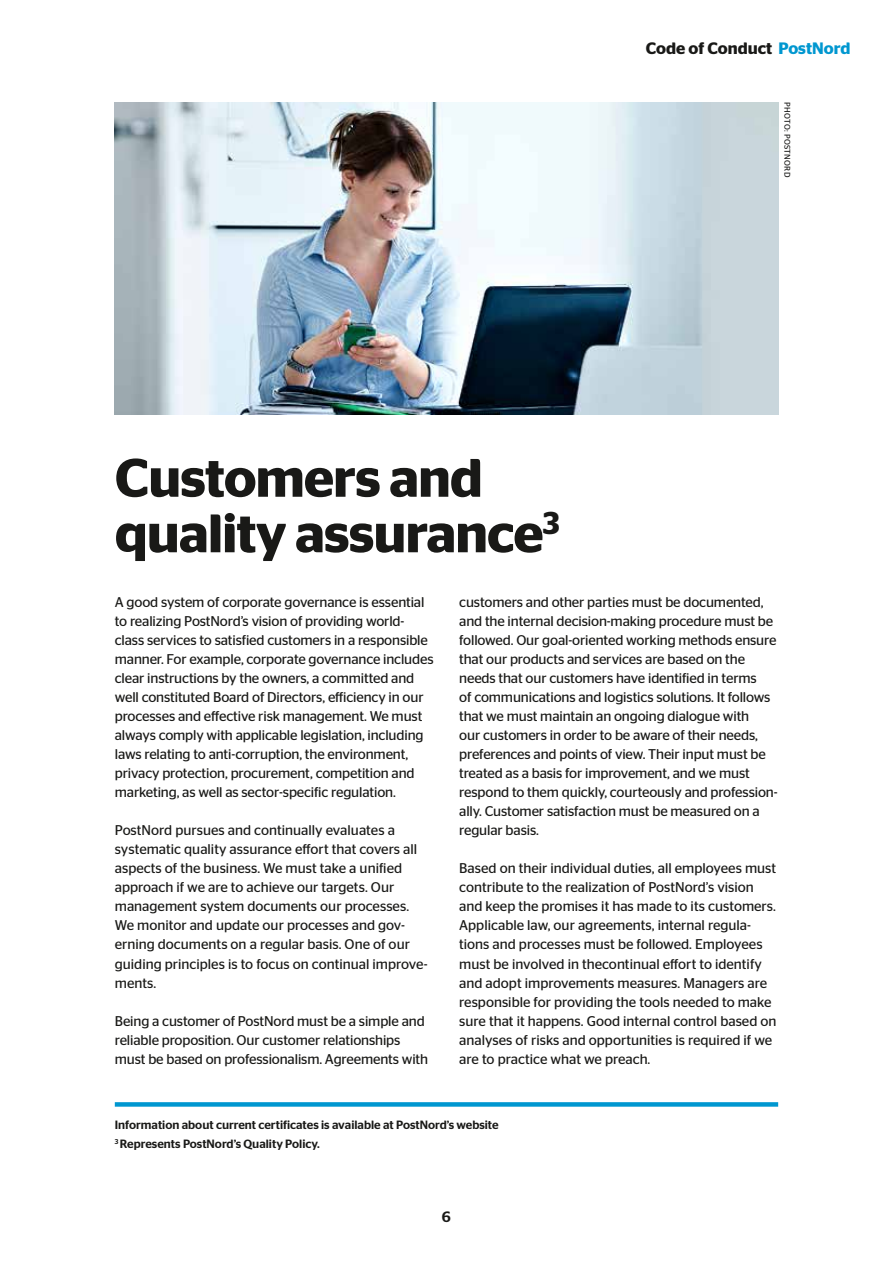
<style>
.page{position:relative;width:893px;height:1263px;background:#fff}
.page>*{position:absolute;margin:0;border:0;box-sizing:border-box;transform-origin:0 0}
.t1{font:600 54px/55.5px "Stag Sans";letter-spacing:-.015em;color:#191917}
.t2{font:600 16.5px "Stag Sans";color:#191917}
.t3{font:500 15px "Stag Sans";color:#191917}
.t4{font:14.1px/19px "Stag Sans";letter-spacing:-.01em;color:#191917}
.t5{font:500 12px/19px "Stag Sans";color:#191917}
.t6{font:8.25px "Stag Sans";letter-spacing:.04em;color:#191917}
.s1{color:#0097d0}
</style>
<div class="page">
<img style="left:115px;top:102px;width:663px;height:313px">
<div style="left:115px;top:1102px;width:663px;height:5px;background:#0097d0"></div>
<p class="t2" style="left:646px;top:39px;width:206px">Code of Conduct <span class="s1">PostNord</span></p>
<h1 class="t1" style="left:115px;top:450px;width:446px">Customers and quality assurance<sup>3</sup></h1>
<p class="t6" style="left:792px;top:102px;width:77px;rotate:90deg">PHOTO: POSTNORD</p>
<p class="t4" style="left:115px;top:592px;width:320px">A good system of corporate governance is essential to realizing PostNord’s vision of providing world&shy;class services to satisfied customers in a responsible manner. For example, corporate governance includes clear instructions by the owners, a committed and well constituted Board of Directors, efficiency in our processes and effective risk management. We must always comply with applicable legislation, including laws relating to anti-corruption, the environment, privacy protection, procurement, competition and marketing, as well as sector-specific regulation.</p>
<p class="t4" style="left:115px;top:820px;width:314px">PostNord pursues and continually evaluates a systematic quality assurance effort that covers all aspects of the business. We must take a unified approach if we are to achieve our targets. Our management system documents our processes.<br>We monitor and update our processes and gov&shy;erning documents on a regular basis. One of our guiding principles is to focus on continual improve&shy;ments.</p>
<p class="t4" style="left:115px;top:1011px;width:315px">Being a customer of PostNord must be a simple and reliable proposition. Our customer relationships must be based on professionalism. Agreements with</p>
<p class="t4" style="left:459px;top:592px;width:320px">customers and other parties must be documented, and the internal decision-making procedure must be followed. Our goal-oriented working methods ensure that our products and services are based on the needs that our customers have identified in terms<br>of communications and logistics solutions. It follows that we must maintain an ongoing dialogue with<br>our customers in order to be aware of their needs, preferences and points of view. Their input must be treated as a basis for improvement, and we must respond to them quickly, courteously and profession&shy;ally. Customer satisfaction must be measured on a regular basis.</p>
<p class="t4" style="left:459px;top:859px;width:319px">Based on their individual duties, all employees must contribute to the realization of PostNord’s vision and keep the promises it has made to its customers.<br>Applicable law, our agreements, internal regula&shy;tions and processes must be followed. Employees must be involved in thecontinual effort to identify and adopt improvements measures. Managers are responsible for providing the tools needed to make sure that it happens. Good internal control based on analyses of risks and opportunities is required if we are to practice what we preach.</p>
<p class="t5" style="left:115px;top:1115px;width:385px">Information about current certificates is available at PostNord’s website<br><sup>3</sup> Represents PostNord’s Quality Policy.</p>
<p class="t3" style="left:442px;top:1208px;width:11px">6</p>
</div>
